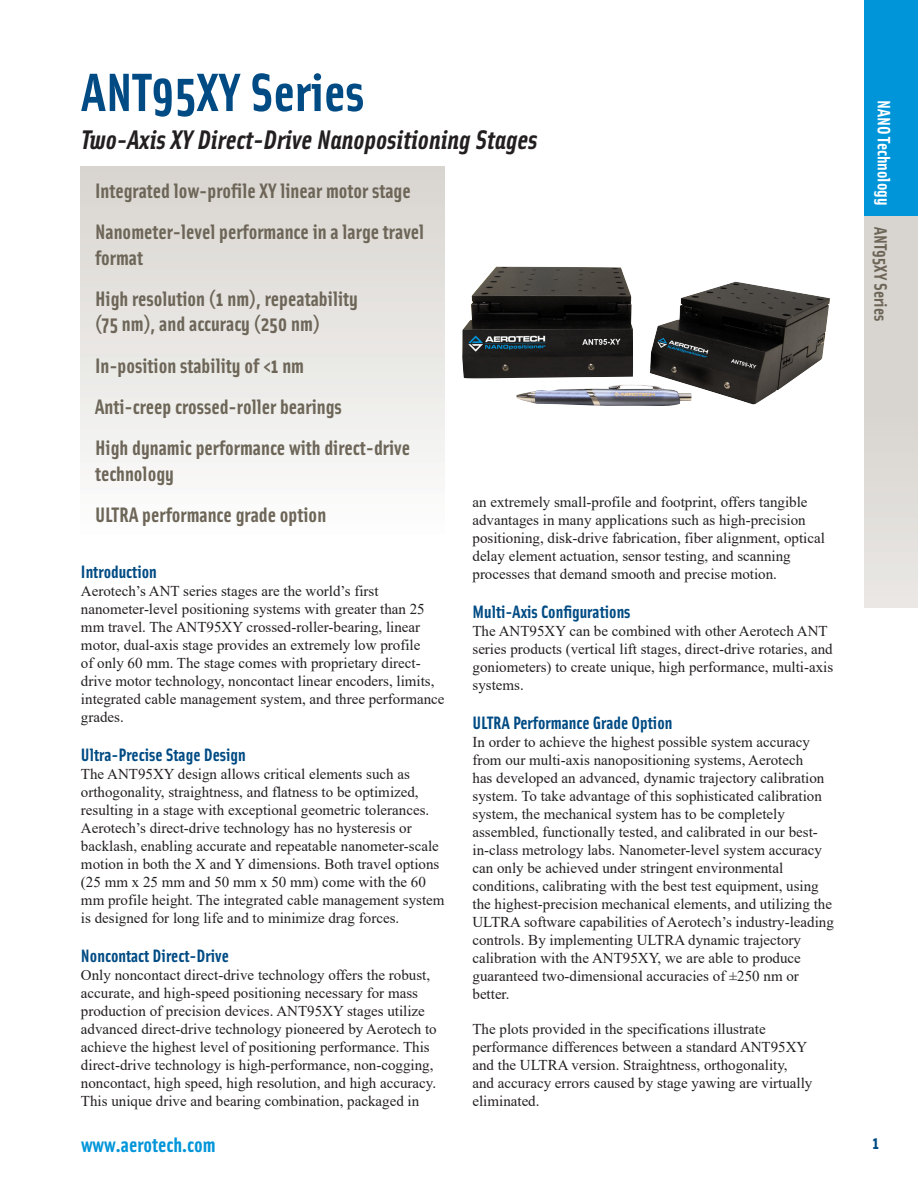
<style>
.page{position:relative;width:918px;height:1188px;background:#fff}
.page>*{position:absolute;margin:0;border:0;box-sizing:border-box;transform-origin:0 0}
.Product_Title{font:700 54px "Solex OT";color:#004b84}
.Product_Subtitle{font:italic 700 27px "Solex OT";color:#231f20}
.Bullets{font:700 21px/25.2px "Solex OT";color:#6d6658}
.t1{font:700 21px "Solex OT";color:#0095d9}
.Text_Titles{font:700 18px "Solex OT";color:#004b84}
.t2{font:700 18px "Solex OT";color:#fff}
.t3{font:700 18px "Solex OT";color:#6d6658}
.Text_Body{font:15px/18px "Times New Roman";color:#231f20}
</style>
<div class="page">
<div style="left:864px;top:216px;width:54px;height:391px;background:linear-gradient(to bottom,#d3cfc9,#e6e3e0)"></div>
<div style="left:864px;top:0;width:54px;height:216px;background:#0095d9"></div>
<div style="left:80px;top:166px;width:365px;height:376px;background:linear-gradient(to bottom,#d7d3ce,#fdfefe)"></div>
<img style="left:462px;top:267px;width:368px;height:139px">
<p class="Product_Title" style="left:82px;top:57px;width:284px">ANT95XY Series</p>
<p class="Product_Subtitle" style="left:82px;top:122px;width:458px">Two-Axis XY Direct-Drive Nanopositioning Stages</p>
<p class="Bullets" style="left:95px;top:177px;width:317px">Integrated low-profile XY linear motor stage</p>
<p class="Bullets" style="left:95px;top:219px;width:331px">Nanometer-level performance in a large travel format</p>
<p class="Bullets" style="left:95px;top:285px;width:264px">High resolution (1 nm), repeatability (75 nm), and accuracy (250 nm)</p>
<p class="Bullets" style="left:95px;top:352px;width:211px">In-position stability of &lt;1 nm</p>
<p class="Bullets" style="left:95px;top:393px;width:248px">Anti-creep crossed-roller bearings</p>
<p class="Bullets" style="left:95px;top:435px;width:317px">High dynamic performance with direct-drive technology</p>
<p class="Bullets" style="left:95px;top:501px;width:233px">ULTRA performance grade option</p>
<p class="Text_Titles" style="left:81px;top:560px;width:77px">Introduction</p>
<p class="Text_Body" style="left:81px;top:582px;width:365px">Aerotech’s ANT series stages are the world’s first nanometer-level positioning systems with greater than 25 mm travel. The ANT95XY crossed-roller-bearing, linear motor, dual-axis stage provides an extremely low profile<br>of only 60 mm. The stage comes with proprietary direct&shy;drive motor technology, noncontact linear encoders, limits, integrated cable management system, and three performance grades.</p>
<p class="Text_Titles" style="left:81px;top:743px;width:166px">Ultra-Precise Stage Design</p>
<p class="Text_Body" style="left:81px;top:764px;width:365px">The ANT95XY design allows critical elements such as orthogonality, straightness, and flatness to be optimized, resulting in a stage with exceptional geometric tolerances.<br>Aerotech’s direct-drive technology has no hysteresis or backlash, enabling accurate and repeatable nanometer-scale motion in both the X and Y dimensions. Both travel options (25 mm x 25 mm and 50 mm x 50 mm) come with the 60 mm profile height. The integrated cable management system is designed for long life and to minimize drag forces.</p>
<p class="Text_Titles" style="left:81px;top:944px;width:149px">Noncontact Direct-Drive</p>
<p class="Text_Body" style="left:81px;top:965px;width:357px">Only noncontact direct-drive technology offers the robust, accurate, and high-speed positioning necessary for mass production of precision devices. ANT95XY stages utilize advanced direct-drive technology pioneered by Aerotech to achieve the highest level of positioning performance. This direct-drive technology is high-performance, non-cogging, noncontact, high speed, high resolution, and high accuracy.<br>This unique drive and bearing combination, packaged in</p>
<h3 class="t1" style="left:81px;top:1131px;width:136px">www.aerotech.com</h3>
<p class="Text_Body" style="left:472px;top:493px;width:354px">an extremely small-profile and footprint, offers tangible advantages in many applications such as high-precision positioning, disk-drive fabrication, fiber alignment, optical delay element actuation, sensor testing, and scanning processes that demand smooth and precise motion.</p>
<p class="Text_Titles" style="left:472px;top:600px;width:160px">Multi-Axis Configurations</p>
<p class="Text_Body" style="left:472px;top:622px;width:362px">The ANT95XY can be combined with other Aerotech ANT series products (vertical lift stages, direct-drive rotaries, and goniometers) to create unique, high performance, multi-axis systems.</p>
<p class="Text_Titles" style="left:472px;top:711px;width:201px">ULTRA Performance Grade Option</p>
<p class="Text_Body" style="left:472px;top:733px;width:363px">In order to achieve the highest possible system accuracy from our multi-axis nanopositioning systems, Aerotech<br>has developed an advanced, dynamic trajectory calibration system. To take advantage of this sophisticated calibration system, the mechanical system has to be completely assembled, functionally tested, and calibrated in our best&shy;in-class metrology labs. Nanometer-level system accuracy can only be achieved under stringent environmental conditions, calibrating with the best test equipment, using the highest-precision mechanical elements, and utilizing the ULTRA software capabilities of Aerotech’s industry-leading controls. By implementing ULTRA dynamic trajectory calibration with the ANT95XY, we are able to produce guaranteed two-dimensional accuracies of ±250 nm or better.</p>
<p class="Text_Body" style="left:472px;top:1020px;width:341px">The plots provided in the specifications illustrate performance differences between a standard ANT95XY and the ULTRA version. Straightness, orthogonality, and accuracy errors caused by stage yawing are virtually eliminated.</p>
<p class="t2" style="left:896px;top:100px;width:107px;rotate:90deg">NANO Technology</p>
<p class="t3" style="left:892px;top:227px;width:96px;rotate:90deg">ANT95XY Series</p>
<p class="Text_Titles" style="left:872px;top:1131px;width:8px">1</p>
</div>
